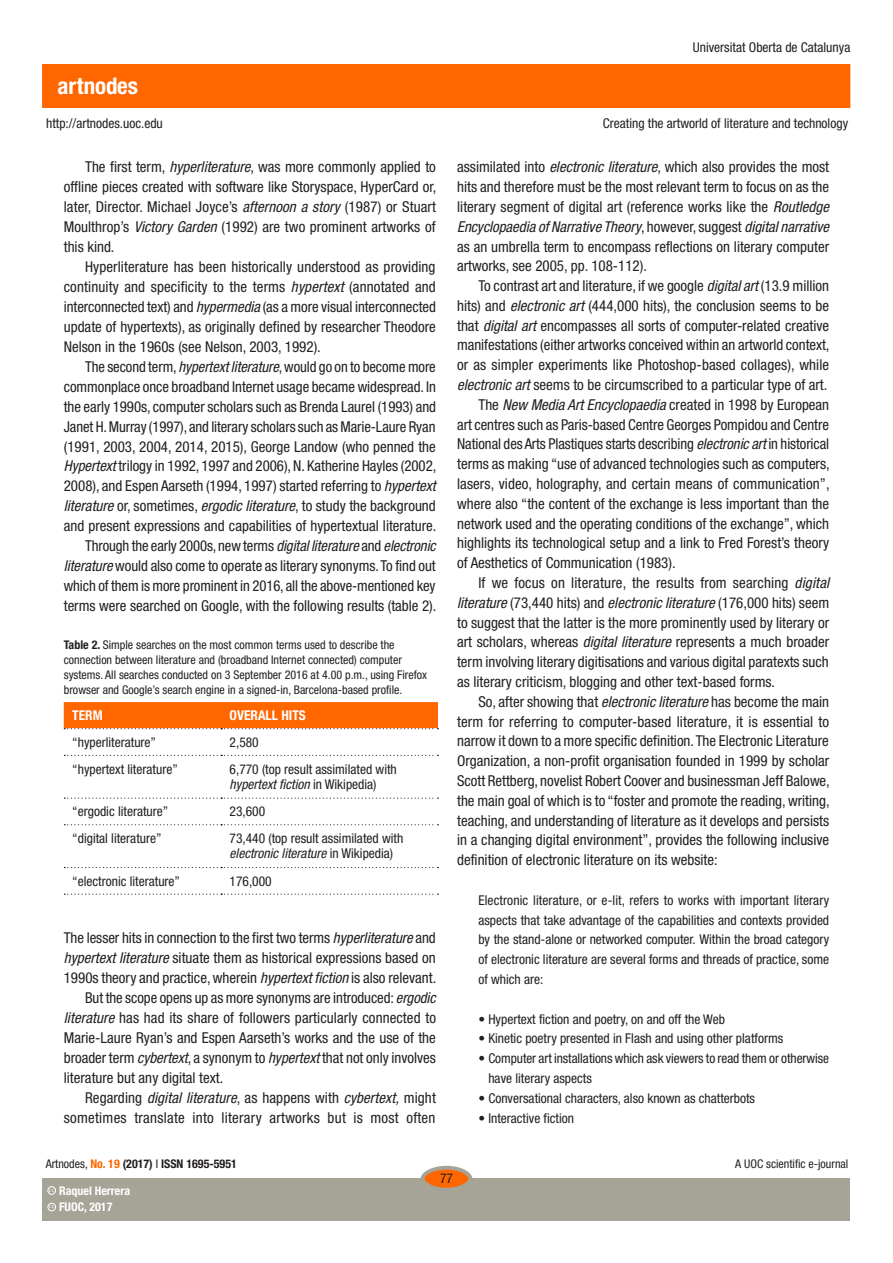
<style>
.page{position:relative;width:893px;height:1263px;background:#fff}
.page>*{position:absolute;margin:0;border:0;box-sizing:border-box;transform-origin:0 0}
.t1{font:700 condensed 22.95px "Helvetica Neue LT Std";color:#fff}
.text_general{font:condensed 15px/19.8px "Helvetica Neue LT Std";color:#231f20;text-align:justify}
.text_general_primerp{font:condensed 15px/20px "Helvetica Neue LT Std";color:#231f20;text-align:justify}
.text_general-2{font:condensed 15px/20px "Helvetica Neue LT Std";letter-spacing:.02em;color:#231f20;text-align:right}
.TEXTCITAT{font:condensed 13.5px/19.8px "Helvetica Neue LT Std";color:#231f20;text-align:justify}
.Text_taules{font:condensed 13.5px/15px "Helvetica Neue LT Std";color:#231f20}
.Titolets_taules_enca{font:700 condensed 13.5px "Helvetica Neue LT Std";color:#fff}
.Nom_taula{font:condensed 12px/15px "Helvetica Neue LT Std";color:#231f20}
.t2{font:700 condensed 12px "Helvetica Neue LT Std";color:#231f20}
.t3{font:700 condensed 12px "Helvetica Neue LT Std";color:#fff}
.t4{font:600 3.9px "Adobe Caslon Pro";color:#fff}
.s1{font-style:italic}
.s2{font-weight:700}
.s3{font-weight:400}
.s4{color:#f60}
</style>
<div class="page">
<div style="left:43px;top:65px;width:807px;height:42px;background:#f60"></div>
<div style="left:43px;top:1178px;width:807px;height:42px;background:#a6a397"></div>
<div style="left:422px;top:1168px;width:48px;height:21px;background:#f60;border-radius:50%"></div>
<div style="left:421px;top:1166px;width:51px;height:25px;border:4px solid #a6a397;border-radius:50%"></div>
<div style="left:48px;top:1203px;width:8px;height:8px;border:1px solid #fff;border-radius:50%"></div>
<div style="left:48px;top:1186px;width:8px;height:8px;border:1px solid #fff;border-radius:50%"></div>
<svg style="left:64px;top:755px;width:374px;height:1px"></svg>
<svg style="left:64px;top:797px;width:374px;height:2px"></svg>
<svg style="left:64px;top:824px;width:374px;height:1px"></svg>
<svg style="left:64px;top:867px;width:374px;height:1px"></svg>
<svg style="left:64px;top:894px;width:374px;height:1px"></svg>
<svg style="left:64px;top:702px;width:374px;height:27px;background:#fd6907"></svg>
<h1 class="t1" style="left:58px;top:72px;width:82px">artnodes</h1>
<p class="TEXTCITAT" style="left:46px;top:113px;width:118px">http://artnodes.uoc.edu</p>
<p class="text_general" style="left:64px;top:157px;width:374px;text-indent:21px">The first term, <span class="s1">hyperliterature</span>, was more commonly applied to offline pieces created with software like Storyspace, HyperCard or, later, Director. Michael Joyce’s <span class="s1">afternoon a story</span> (1987) or Stuart Moulthrop’s <span class="s1">Victory Garden</span> (1992) are two prominent artworks of this kind.</p>
<p class="text_general" style="left:64px;top:257px;width:374px;text-indent:21px">Hyperliterature has been historically understood as providing continuity and specificity to the terms <span class="s1">hypertext</span> (annotated and interconnected text) and <span class="s1">hypermedia</span> (as a more visual interconnected update of hypertexts), as originally defined by researcher Theodore Nelson in the 1960s (see Nelson, 2003, 1992).</p>
<p class="text_general" style="left:64px;top:356px;width:374px;text-indent:21px">The second term, <span class="s1">hypertext literature</span>, would go on to become more commonplace once broadband Internet usage became widespread. In the early 1990s, computer scholars such as Brenda Laurel (1993) and Janet H. Murray (1997), and literary scholars such as Marie-Laure Ryan (1991, 2003, 2004, 2014, 2015), George Landow (who penned the <span class="s1">Hypertext</span> trilogy in 1992, 1997 and 2006), N. Katherine Hayles (2002, 2008), and Espen Aarseth (1994, 1997) started referring to <span class="s1">hypertext literature</span> or, sometimes, <span class="s1">ergodic literature</span>, to study the background and present expressions and capabilities of hypertextual literature.</p>
<p class="text_general" style="left:64px;top:536px;width:374px;text-indent:21px">Through the early 2000s, new terms <span class="s1">digital literature</span> and <span class="s1">electronic literature</span> would also come to operate as literary synonyms. To find out which of them is more prominent in 2016, all the above-mentioned key terms were searched on Google, with the following results (table 2).</p>
<p class="Nom_taula" style="left:64px;top:637px;width:365px"><span class="s2">Table 2.</span> Simple searches on the most common terms used to describe the connection between literature and (broadband Internet connected) computer systems. All searches conducted on 3 September 2016 at 4.00 p.m., using Firefox browser and Google’s search engine in a signed-in, Barcelona-based profile.</p>
<p class="Titolets_taules_enca" style="left:72px;top:707px;width:32px">TERM</p>
<p class="Titolets_taules_enca" style="left:230px;top:707px;width:78px">OVERALL HITS</p>
<p class="Text_taules" style="left:72px;top:734px;width:85px">“hyperliterature”</p>
<p class="Text_taules" style="left:230px;top:734px;width:31px">2,580</p>
<p class="Text_taules" style="left:72px;top:761px;width:107px">“hypertext literature”</p>
<p class="Text_taules" style="left:230px;top:761px;width:169px">6,770 (top result assimilated with <span class="s1">hypertext fiction</span> in Wikipedia)</p>
<p class="Text_taules" style="left:72px;top:804px;width:98px">“ergodic literature”</p>
<p class="Text_taules" style="left:230px;top:804px;width:37px">23,600</p>
<p class="Text_taules" style="left:72px;top:830px;width:91px">“digital literature”</p>
<p class="Text_taules" style="left:230px;top:830px;width:175px">73,440 (top result assimilated with <span class="s1">electronic literature</span> in Wikipedia)</p>
<p class="Text_taules" style="left:72px;top:873px;width:109px">“electronic literature”</p>
<p class="Text_taules" style="left:230px;top:873px;width:44px">176,000</p>
<p class="text_general_primerp" style="left:64px;top:928px;width:374px">The lesser hits in connection to the first two terms <span class="s1">hyperliterature</span> and <span class="s1">hypertext literature</span> situate them as historical expressions based on 1990s theory and practice, wherein <span class="s1">hypertext fiction</span> is also relevant.</p>
<p class="text_general" style="left:64px;top:987px;width:374px;text-indent:21px">But the scope opens up as more synonyms are introduced: <span class="s1">ergodic literature</span> has had its share of followers particularly connected to Marie-Laure Ryan’s and Espen Aarseth’s works and the use of the broader term <span class="s1">cybertext</span>, a synonym to <span class="s1">hypertext</span> that not only involves literature but any digital text.</p>
<p class="text_general-2" style="left:64px;top:1087px;width:374px">Regarding <span class="s1">digital literature</span>, as happens with <span class="s1">cybertext,</span> might sometimes translate into literary artworks but is most often</p>
<p class="TEXTCITAT" style="left:693px;top:37px;width:159px">Universitat Oberta de Catalunya</p>
<p class="TEXTCITAT" style="left:603px;top:113px;width:247px">Creating the artworld of literature and technology</p>
<p class="text_general" style="left:457px;top:157px;width:374px">assimilated into <span class="s1">electronic literature</span>, which also provides the most hits and therefore must be the most relevant term to focus on as the literary segment of digital art (reference works like the <span class="s1">Routledge Encyclopaedia of Narrative Theory</span>, however, suggest <span class="s1">digital narrative </span>as an umbrella term to encompass reflections on literary computer artworks, see 2005, pp. 108-112).</p>
<p class="text_general" style="left:457px;top:276px;width:374px;text-indent:21px">To contrast art and literature, if we google <span class="s1">digital art</span> (13.9 million hits) and <span class="s1">electronic art</span> (444,000 hits), the conclusion seems to be that <span class="s1">digital art</span> encompasses all sorts of computer-related creative manifestations (either artworks conceived within an artworld context, or as simpler experiments like Photoshop-based collages), while <span class="s1">electronic art</span> seems to be circumscribed to a particular type of art.</p>
<p class="text_general" style="left:457px;top:395px;width:374px;text-indent:21px">The <span class="s1">New Media Art Encyclopaedia</span> created in 1998 by European art centres such as Paris-based Centre Georges Pompidou and Centre National des Arts Plastiques starts describing <span class="s1">electronic art</span> in historical terms as making “use of advanced technologies such as computers, lasers, video, holography, and certain means of communication”, where also “the content of the exchange is less important than the network used and the operating conditions of the exchange”, which highlights its technological setup and a link to Fred Forest’s theory of Aesthetics of Communication (1983).</p>
<p class="text_general" style="left:457px;top:573px;width:374px;text-indent:21px">If we focus on literature, the results from searching <span class="s1">digital literature</span> (73,440 hits) and <span class="s1">electronic literature</span> (176,000 hits) seem to suggest that the latter is the more prominently used by literary or art scholars, whereas <span class="s1">digital literature</span> represents a much broader term involving literary digitisations and various digital paratexts such as literary criticism, blogging and other text-based forms.</p>
<p class="text_general" style="left:457px;top:691px;width:374px;text-indent:21px">So, after showing that <span class="s1">electronic literature</span> has become the main term for referring to computer-based literature, it is essential to narrow it down to a more specific definition. The Electronic Literature Organization, a non-profit organisation founded in 1999 by scholar Scott Rettberg, novelist Robert Coover and businessman Jeff Balowe, the main goal of which is to “foster and promote the reading, writing, teaching, and understanding of literature as it develops and persists in a changing digital environment”, provides the following inclusive definition of electronic literature on its website:</p>
<p class="TEXTCITAT" style="left:478px;top:890px;width:352px">Electronic literature, or e-lit, refers to works with important literary aspects that take advantage of the capabilities and contexts provided by the stand-alone or networked computer. Within the broad category of electronic literature are several forms and threads of practice, some of which are:</p>
<p class="TEXTCITAT" style="left:478px;top:1009px;width:248px">• Hypertext fiction and poetry, on and off the Web</p>
<p class="TEXTCITAT" style="left:478px;top:1029px;width:306px">• Kinetic poetry presented in Flash and using other platforms</p>
<p class="TEXTCITAT" style="left:488px;top:1048px;width:342px;text-indent:-10px">• Computer art installations which ask viewers to read them or otherwise have literary aspects</p>
<p class="TEXTCITAT" style="left:478px;top:1088px;width:278px">• Conversational characters, also known as chatterbots</p>
<p class="TEXTCITAT" style="left:478px;top:1108px;width:97px">• Interactive fiction</p>
<p class="t2" style="left:46px;top:1157px;width:193px"><span class="s3">Artnodes,</span> <span class="s4">No. 19</span> (2017) <span class="s3">I</span> ISSN 1695-5951</p>
<p class="t4" style="left:49px;top:1205px;width:7px">CC</p>
<p class="t3" style="left:59px;top:1200px;width:55px">FUOC, 2017</p>
<p class="t3" style="left:59px;top:1183px;width:73px">Raquel Herrera</p>
<p class="t4" style="left:49px;top:1188px;width:7px">CC</p>
<p class="TEXTCITAT" style="left:440px;top:1169px;width:14px">77</p>
<p class="Nom_taula" style="left:735px;top:1156px;width:115px">A UOC scientific e-journal</p>
</div>
